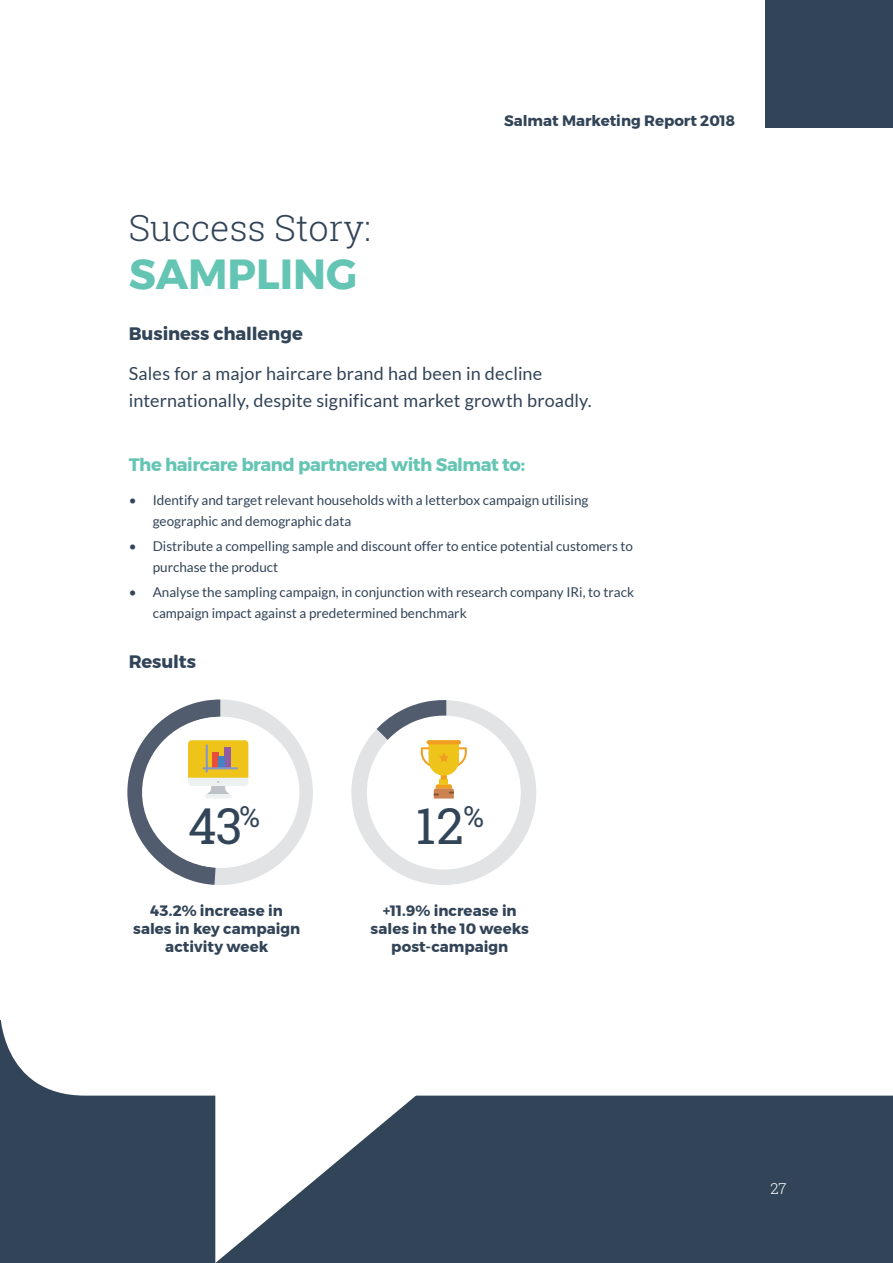
<style>
.page{position:relative;width:893px;height:1263px;background:#fff}
.page>*{position:absolute;margin:0;border:0;box-sizing:border-box;transform-origin:0 0}
.t1{font:49.5px "Roboto Slab";color:#324458}
.t2{font:700 42px "Montserrat";color:#65c5b4}
.t3{font:300 36px "Roboto Slab";color:#324458}
.t4{font:18px/27px "Lato";letter-spacing:.005em;color:#324458}
.t5{font:700 18px "Montserrat";letter-spacing:-.025em;color:#65c5b4}
.t6{font:700 18px "Montserrat";letter-spacing:-.005em;color:#324458}
.t7{font:700 15px/18px "Montserrat";color:#324458;text-align:center}
.t8{font:300 15px "Roboto Slab";color:#fff}
.t9{font:13.5px/21px "Lato";color:#324458}
</style>
<div class="page">
<div style="left:0;top:1020px;width:893px;height:243px;background:#324458"></div>
<div style="left:0;top:1020px;width:893px;height:75px;background:#fff"></div>
<svg style="left:215px;top:1036px;width:272px;height:227px;fill:#fff"></svg>
<svg style="left:351px;top:700px;width:185px;height:185px"></svg>
<svg style="left:127px;top:699px;width:186px;height:186px"></svg>
<hr style="left:206px;top:744px;width:2px;height:28px;background:#8597ca">
<div style="left:212px;top:752px;width:6px;height:16px;background:#e74e3b"></div>
<div style="left:224px;top:747px;width:7px;height:21px;background:#955aa4"></div>
<div style="left:218px;top:756px;width:6px;height:12px;background:#4582c3"></div>
<hr style="left:203px;top:767px;width:35px;height:2px;background:#8597ca">
<div style="left:765px;top:0;width:128px;height:128px;background:#324458"></div>
<h3 class="t3" style="left:129px;top:203px;width:244px">Success Story:</h3>
<h2 class="t2" style="left:129px;top:240px;width:230px">SAMPLING</h2>
<p class="t7" style="left:504px;top:112px;width:233px">Salmat Marketing Report 2018</p>
<h3 class="t6" style="left:129px;top:319px;width:176px">Business challenge</h3>
<h3 class="t4" style="left:129px;top:359px;width:464px">Sales for a major haircare brand had been in decline internationally, despite significant market growth broadly.</h3>
<h3 class="t5" style="left:129px;top:450px;width:398px">The haircare brand partnered with Salmat to:</h3>
<p class="t9" style="left:153px;top:489px;width:437px;text-indent:-24px">• Identify and target relevant households with a letterbox campaign utilising geographic and demographic data</p>
<p class="t9" style="left:153px;top:536px;width:482px;text-indent:-24px">• Distribute a compelling sample and discount offer to entice potential customers to purchase the product</p>
<p class="t9" style="left:153px;top:582px;width:483px;text-indent:-24px">• Analyse the sampling campaign, in conjunction with research company IRi, to track campaign impact against a predetermined benchmark</p>
<h3 class="t6" style="left:129px;top:647px;width:69px">Results</h3>
<h1 class="t1" style="left:188px;top:792px;width:73px">43<sup>%</sup></h1>
<p class="t7" style="left:133px;top:902px;width:169px">43.2% increase in sales in key campaign activity week</p>
<h1 class="t1" style="left:415px;top:792px;width:70px">12<sup>%</sup></h1>
<p class="t7" style="left:371px;top:902px;width:160px">+11.9% increase in sales in the 10 weeks post-campaign</p>
<p class="t8" style="left:770px;top:1178px;width:18px">27</p>
</div>
